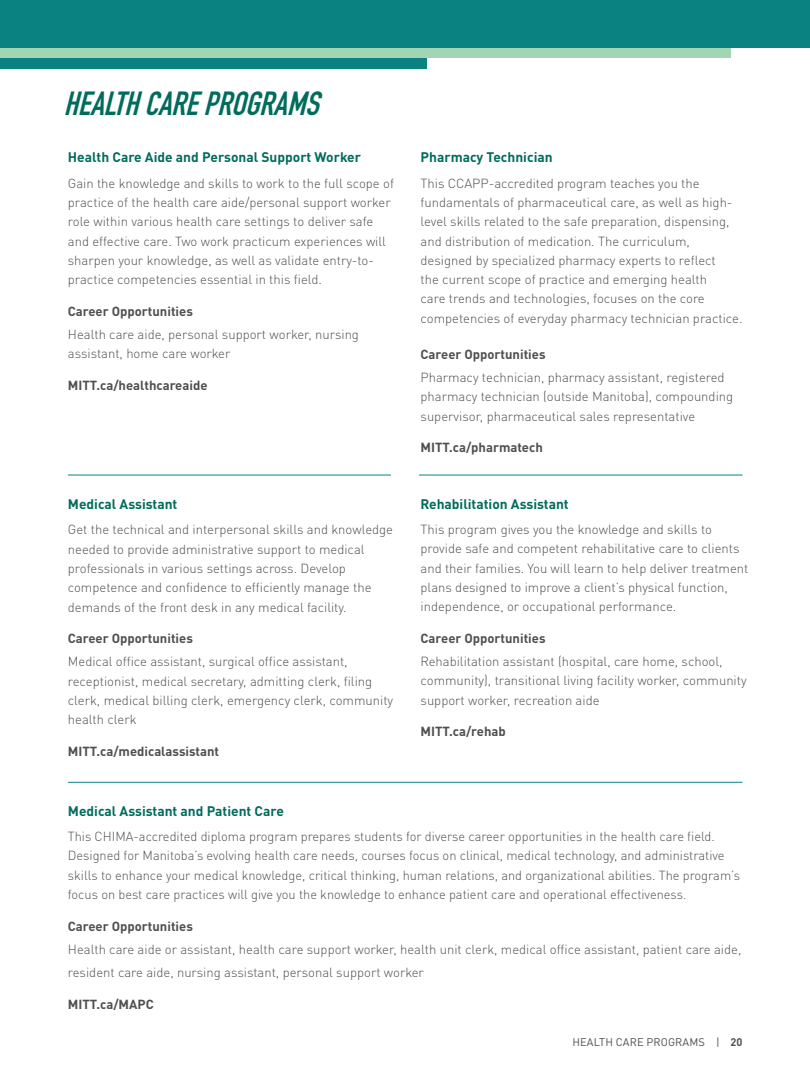
<style>
.page{position:relative;width:810px;height:1080px;background:#fff}
.page>*{position:absolute;margin:0;border:0;box-sizing:border-box;transform-origin:0 0}
.t1{font:italic 700 33px "DIN Condensed";color:#006c5c}
.Body_Copy{font:700 13.75px "DINOT";color:#006c5c}
.Body_Copy-2{font:300 13px/19.2px "DINOT";color:#514e50}
.Body_Copy-3{font:700 13px "DINOT";color:#514e50}
.Body_Copy-4{font:11px "DINOT";letter-spacing:.01em;color:#514e50}
.s1{font-weight:700}
</style>
<div class="page">
<hr style="left:68px;top:475px;width:323px;height:1px;background:#0a8282">
<hr style="left:68px;top:782px;width:675px;height:1px;background:#0a8282">
<hr style="left:419px;top:475px;width:323px;height:1px;background:#0a8282">
<div style="left:0;top:0;width:427px;height:68px;background:#0a8282"></div>
<div style="left:0;top:0;width:730px;height:58px;background:#a2d5b4"></div>
<div style="left:0;top:0;width:810px;height:47px;background:#0a8282"></div>
<p class="t1" style="left:64px;top:81px;width:267px">HEALTHCAREPROGRAMS</p>
<p class="Body_Copy" style="left:68px;top:148px;width:295px">Health Care Aide and Personal Support Worker</p>
<p class="Body_Copy-2" style="left:68px;top:173px;width:328px">Gain the knowledge and skills to work to the full scope of practice of the health care aide/personal support worker role within various health care settings to deliver safe and effective care. Two work practicum experiences will sharpen your knowledge, as well as validate entry-to&shy;practice competencies essential in this field.</p>
<p class="Body_Copy-2" style="left:68px;top:299px;width:293px;line-height:23.4px"><span class="s1">Career Opportunities<br></span>Health care aide, personal support worker, nursing</p>
<p class="Body_Copy-2" style="left:68px;top:344px;width:164px">assistant, home care worker</p>
<p class="Body_Copy-3" style="left:68px;top:377px;width:141px">MITT.ca/healthcareaide</p>
<p class="Body_Copy" style="left:68px;top:495px;width:111px">Medical Assistant</p>
<p class="Body_Copy-2" style="left:68px;top:520px;width:327px">Get the technical and interpersonal skills and knowledge needed to provide administrative support to medical professionals in various settings across. Develop competence and confidence to efficiently manage the demands of the front desk in any medical facility.</p>
<p class="Body_Copy-2" style="left:68px;top:627px;width:281px;line-height:23.4px"><span class="s1">Career Opportunities<br></span>Medical office assistant, surgical office assistant,</p>
<p class="Body_Copy-2" style="left:68px;top:671px;width:327px">receptionist, medical secretary, admitting clerk, filing clerk, medical billing clerk, emergency clerk, community health clerk</p>
<p class="Body_Copy-3" style="left:68px;top:743px;width:153px">MITT.ca/medicalassistant</p>
<p class="Body_Copy" style="left:421px;top:148px;width:134px">Pharmacy Technician</p>
<p class="Body_Copy-2" style="left:421px;top:173px;width:323px">This CCAPP-accredited program teaches you the fundamentals of pharmaceutical care, as well as high&shy;level skills related to the safe preparation, dispensing, and distribution of medication. The curriculum, designed by specialized pharmacy experts to reflect<br>the current scope of practice and emerging health<br>care trends and technologies, focuses on the core competencies of everyday pharmacy technician practice.</p>
<p class="Body_Copy-2" style="left:421px;top:342px;width:306px;line-height:23.4px"><span class="s1">Career Opportunities<br></span>Pharmacy technician, pharmacy assistant, registered</p>
<p class="Body_Copy-2" style="left:421px;top:387px;width:314px">pharmacy technician (outside Manitoba), compounding supervisor, pharmaceutical sales representative</p>
<p class="Body_Copy-3" style="left:421px;top:439px;width:124px">MITT.ca/pharmatech</p>
<p class="Body_Copy" style="left:421px;top:495px;width:150px">Rehabilitation Assistant</p>
<p class="Body_Copy-2" style="left:421px;top:520px;width:329px">This program gives you the knowledge and skills to provide safe and competent rehabilitative care to clients and their families. You will learn to help deliver treatment plans designed to improve a client’s physical function, independence, or occupational performance.</p>
<p class="Body_Copy-2" style="left:421px;top:626px;width:304px;line-height:23.4px"><span class="s1">Career Opportunities<br></span>Rehabilitation assistant (hospital, care home, school,</p>
<p class="Body_Copy-2" style="left:421px;top:671px;width:328px">community), transitional living facility worker, community support worker, recreation aide</p>
<p class="Body_Copy-3" style="left:421px;top:723px;width:87px">MITT.ca/rehab</p>
<p class="Body_Copy" style="left:68px;top:802px;width:218px">Medical Assistant and Patient Care</p>
<p class="Body_Copy-2" style="left:68px;top:827px;width:674px">This CHIMA-accredited diploma program prepares students for diverse career opportunities in the health care field.<br>Designed for Manitoba’s evolving health care needs, courses focus on clinical, medical technology, and administrative skills to enhance your medical knowledge, critical thinking, human relations, and organizational abilities. The program’s focus on best care practices will give you the knowledge to enhance patient care and operational effectiveness.</p>
<p class="Body_Copy-2" style="left:68px;top:914px;width:675px;line-height:23.4px"><span class="s1">Career Opportunities<br></span>Health care aide or assistant, health care support worker, health unit clerk, medical office assistant, patient care aide, resident care aide, nursing assistant, personal support worker</p>
<p class="Body_Copy-3" style="left:68px;top:996px;width:87px">MITT.ca/MAPC</p>
<p class="Body_Copy-4" style="left:572px;top:1035px;width:172px">HEALTH CARE PROGRAMS | <span class="s1">20</span></p>
</div>
